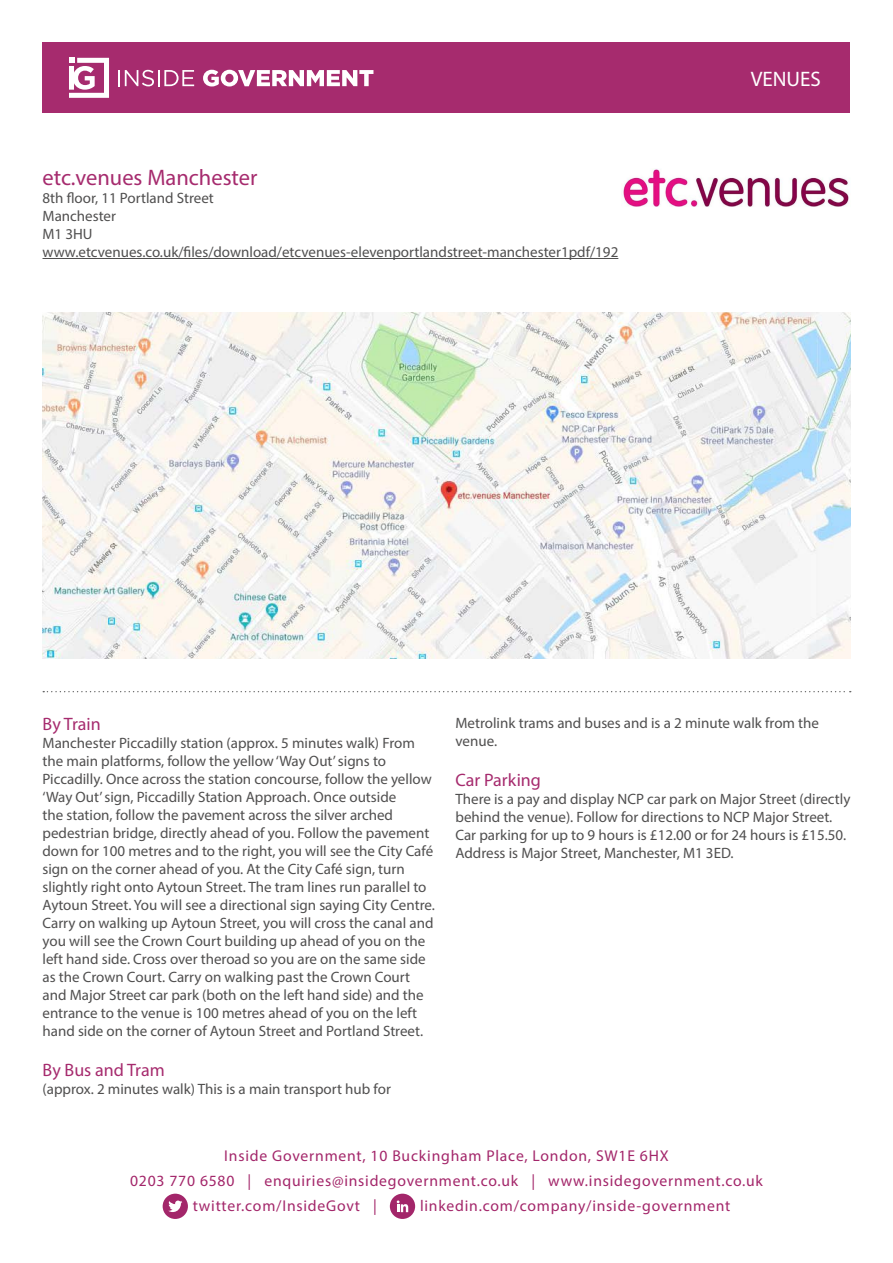
<style>
.page{position:relative;width:893px;height:1263px;background:#fff}
.page>*{position:absolute;margin:0;border:0;box-sizing:border-box;transform-origin:0 0}
.t1{font:22.5px "Myriad Pro";color:#a62b6e}
.t2{font:21px "Myriad Pro";color:#fff}
.t3{font:18px "Myriad Pro";color:#a62b6e}
.t4{font:15.6px "Myriad Pro";letter-spacing:.05em;color:#a3266a}
.t5{font:15px/18px "Myriad Pro";color:#504f4f}
</style>
<div class="page">
<hr style="left:43px;top:258px;width:575px;height:1px;background:#504f4f">
<div style="left:43px;top:43px;width:807px;height:70px;background:#a62b6e"></div>
<svg style="left:118px;top:70px;width:76px;height:16px"></svg>
<svg style="left:203px;top:70px;width:170px;height:16px"></svg>
<svg style="left:69px;top:58px;width:40px;height:40px"></svg>
<div style="left:163px;top:1194px;width:25px;height:25px;background:#a3266a;border-radius:50%"></div>
<svg style="left:168px;top:1200px;width:14px;height:12px"></svg>
<div style="left:390px;top:1194px;width:25px;height:25px;background:#a3266a;border-radius:50%"></div>
<svg style="left:397px;top:1200px;width:11px;height:12px"></svg>
<svg style="left:43px;top:691px;width:808px;height:1px"></svg>
<img style="left:43px;top:313px;width:807px;height:345px">
<img style="left:622px;top:169px;width:227px;height:38px">
<h1 class="t1" style="left:43px;top:164px;width:217px">etc.venues Manchester</h1>
<p class="t5" style="left:43px;top:189px;width:577px">8th floor, 11 Portland Street<br>Manchester<br>M1 3HU www.etcvenues.co.uk/files/download/etcvenues-elevenportlandstreet-manchester1pdf/192</p>
<h2 class="t2" style="left:751px;top:66px;width:72px">VENUES</h2>
<p class="t3" style="left:43px;top:713px;width:60px">By Train</p>
<p class="t5" style="left:43px;top:734px;width:394px">Manchester Piccadilly station (approx. 5 minutes walk) From the main platforms, follow the yellow ‘Way Out’ signs to Piccadilly. Once across the station concourse, follow the yellow ‘Way Out’ sign, Piccadilly Station Approach. Once outside<br>the station, follow the pavement across the silver arched pedestrian bridge, directly ahead of you. Follow the pavement down for 100 metres and to the right, you will see the City Café sign on the corner ahead of you. At the City Café sign, turn slightly right onto Aytoun Street. The tram lines run parallel to Aytoun Street. You will see a directional sign saying City Centre.<br>Carry on walking up Aytoun Street, you will cross the canal and you will see the Crown Court building up ahead of you on the left hand side. Cross over theroad so you are on the same side as the Crown Court. Carry on walking past the Crown Court and Major Street car park (both on the left hand side) and the entrance to the venue is 100 metres ahead of you on the left hand side on the corner of Aytoun Street and Portland Street.</p>
<p class="t3" style="left:43px;top:1059px;width:124px">By Bus and Tram</p>
<p class="t5" style="left:43px;top:1080px;width:350px">(approx. 2 minutes walk) This is a main transport hub for</p>
<p class="t5" style="left:455px;top:714px;width:365px">Metrolink trams and buses and is a 2 minute walk from the venue.</p>
<p class="t3" style="left:455px;top:768px;width:87px">Car Parking</p>
<p class="t5" style="left:455px;top:789px;width:396px">There is a pay and display NCP car park on Major Street (directly behind the venue). Follow for directions to NCP Major Street.<br>Car parking for up to 9 hours is £12.00 or for 24 hours is £15.50.<br>Address is Major Street, Manchester, M1 3ED.</p>
<p class="t4" style="left:224px;top:1146px;width:446px">Inside Government, 10 Buckingham Place, London, SW1E 6HX</p>
<p class="t4" style="left:130px;top:1171px;width:634px">0203 770 6580 | enquiries@insidegovernment.co.uk | www.insidegovernment.co.uk</p>
<p class="t4" style="left:193px;top:1196px;width:185px">twitter.com/InsideGovt |</p>
<p class="t4" style="left:420px;top:1196px;width:312px">linkedin.com/company/inside-government</p>
</div>
